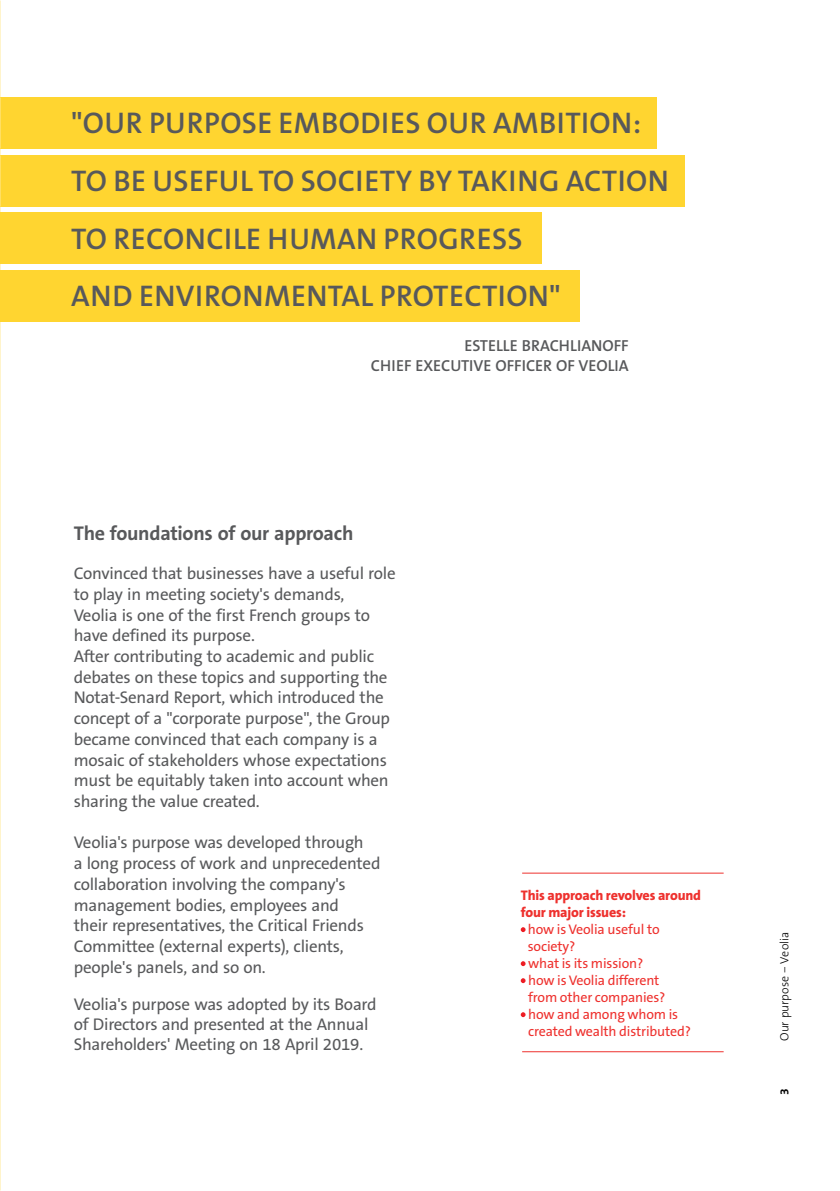
<style>
.page{position:relative;width:840px;height:1191px;background:#fff}
.page>*{position:absolute;margin:0;border:0;box-sizing:border-box;transform-origin:0 0}
.t1{font:30px "The Sans Veolia W6 Se Bld";letter-spacing:.015em;color:#58595b}
.t2{font:20px "The Sans Veolia W7 Bld";letter-spacing:-.015em;color:#58595b}
.t3{font:17px/20.8px "The Sans Veolia W5 Pla";letter-spacing:-.015em;color:#58595b}
.t4{font:16px/20px "The Sans Veolia W6 Se Bld";color:#58595b;text-align:right}
.t5{font:14px/17px "The Sans Veolia W5 Pla";letter-spacing:-.01em;color:#ee312e}
.t6{font:14px/17px "The Sans Veolia W8 Ex Bld";letter-spacing:-.01em;color:#ee312e}
.t7{font:12px "The Sans Veolia W3 Lig";color:#000}
.t8{font:12px "The Sans Veolia W7 Bld";color:#000}
</style>
<div class="page">
<svg style="left:520px;top:927px;width:5px;height:5px"></svg>
<svg style="left:520px;top:961px;width:5px;height:5px"></svg>
<svg style="left:520px;top:978px;width:5px;height:5px"></svg>
<svg style="left:520px;top:1012px;width:5px;height:5px"></svg>
<hr style="left:522px;top:1051px;width:201px;height:1px;background:#ee312e">
<hr style="left:522px;top:872px;width:201px;height:1px;background:#ee312e">
<div style="left:0;top:271px;width:579px;height:51px;background:#ffd530"></div>
<div style="left:0;top:213px;width:541px;height:51px;background:#ffd530"></div>
<div style="left:0;top:155px;width:684px;height:51px;background:#ffd530"></div>
<div style="left:0;top:97px;width:656px;height:51px;background:#ffd530"></div>
<h1 class="t1" style="left:71px;top:103px;width:571px">"OUR PURPOSE EMBODIES OUR AMBITION:</h1>
<h1 class="t1" style="left:71px;top:161px;width:598px">TO BE USEFUL TO SOCIETY BY TAKING ACTION</h1>
<h1 class="t1" style="left:71px;top:219px;width:452px">TO RECONCILE HUMAN PROGRESS</h1>
<h1 class="t1" style="left:71px;top:277px;width:490px">AND ENVIRONMENTAL PROTECTION"</h1>
<p class="t4" style="left:371px;top:335px;width:259px">ESTELLE BRACHLIANOFF<br>CHIEF EXECUTIVE OFFICER OF VEOLIA</p>
<p class="t2" style="left:74px;top:520px;width:281px">The foundations of our approach</p>
<p class="t3" style="left:74px;top:563px;width:323px">Convinced that businesses have a useful role to play in meeting society's demands,<br>Veolia is one of the first French groups to have defined its purpose.<br>After contributing to academic and public debates on these topics and supporting the Notat-Senard Report, which introduced the concept of a "corporate purpose", the Group became convinced that each company is a mosaic of stakeholders whose expectations must be equitably taken into account when sharing the value created.</p>
<p class="t3" style="left:74px;top:832px;width:308px">Veolia's purpose was developed through<br>a long process of work and unprecedented collaboration involving the company's management bodies, employees and<br>their representatives, the Critical Friends Committee (external experts), clients, people's panels, and so on.</p>
<p class="t3" style="left:74px;top:994px;width:304px;line-height:20px">Veolia's purpose was adopted by its Board of Directors and presented at the Annual<br>Shareholders' Meeting on 18 April 2019.</p>
<p class="t6" style="left:520px;top:887px;width:182px">This approach revolves around four major issues:</p>
<p class="t5" style="left:527px;top:921px;width:165px">how is Veolia useful to society?<br>what is its mission?<br>how is Veolia different from other companies? how and among whom is created wealth distributed?</p>
<p class="t7" style="left:776px;top:1041px;width:111px;rotate:-90deg">Our purpose ‒ Veolia</p>
<p class="t8" style="left:776px;top:1094px;width:8px;rotate:-90deg">3</p>
</div>
